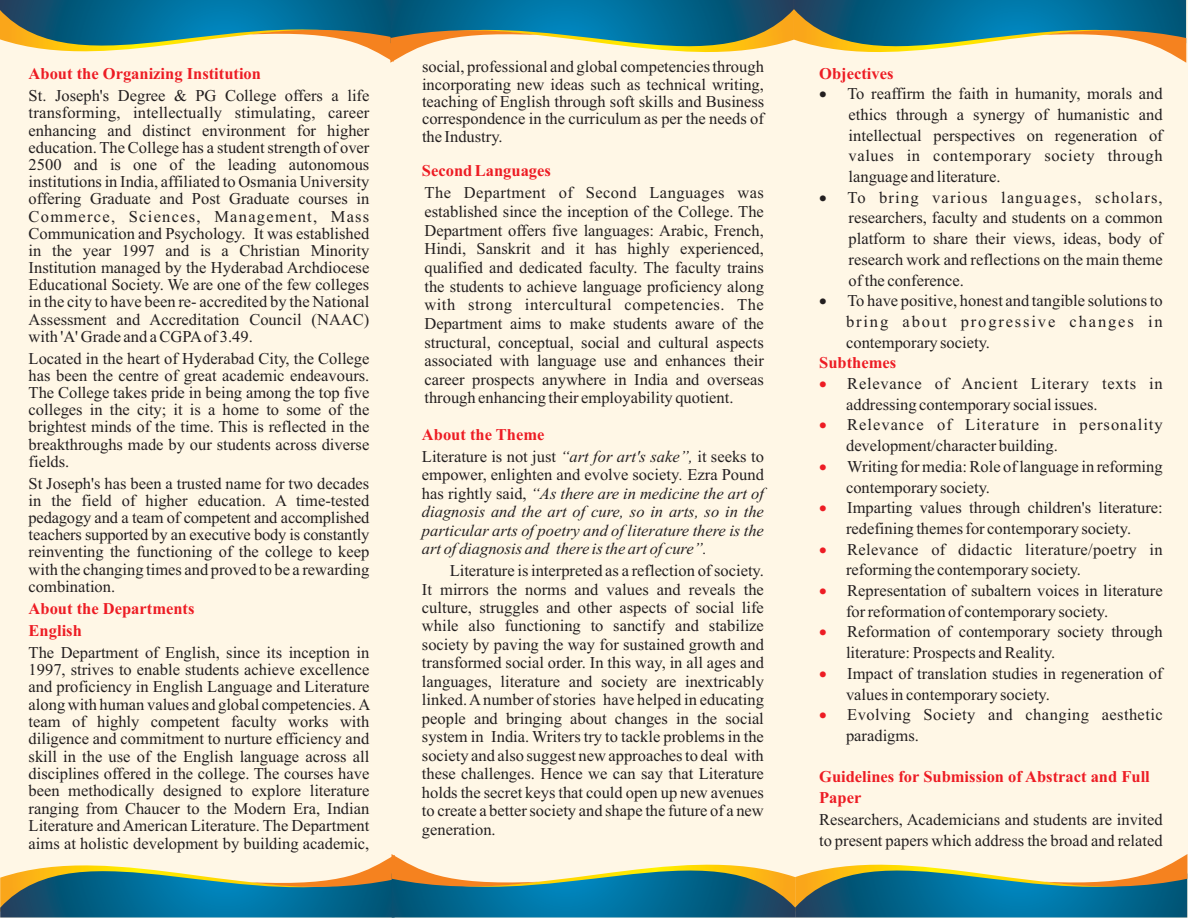
<style>
.page{position:relative;width:1188px;height:918px;background:#fff7e6}
.page>*{position:absolute;margin:0;border:0;box-sizing:border-box;transform-origin:0 0}
.t1{font:16.5px/20.7px "Times New Roman";color:#231f20;text-align:justify}
.t2{font:italic 16.5px/18.5px "Times New Roman";color:#231f20;text-align:justify}
.t3{font:700 16.5px/21.9px "Times New Roman";color:#ed1c24}
.t4{font:16.5px "Symbol";color:#ed1c24}
.s1{font-style:normal}
</style>
<div class="page">
<svg style="left:0;top:0;width:1186px;height:63px"></svg>
<svg style="left:0;top:854px;width:1187px;height:64px"></svg>
<p class="t3" style="left:29px;top:65px;width:234px">About the Organizing Institution</p>
<p class="t1" style="left:29px;top:89px;width:342px;line-height:17.2px">St. Joseph's Degree &amp; PG College offers a life transforming, intellectually stimulating, career enhancing and distinct environment for higher education. The College has a student strength of over 2500 and is one of the leading autonomous institutions in India, affiliated to Osmania University offering Graduate and Post Graduate courses in Commerce, Sciences, Management, Mass Communication and Psychology. It was established in the year 1997 and is a Christian Minority Institution managed by the Hyderabad Archdiocese Educational Society. We are one of the few colleges in the city to have been re- accredited by the National Assessment and Accreditation Council (NAAC) with 'A' Grade and a CGPAof 3.49.</p>
<p class="t1" style="left:29px;top:351px;width:342px;line-height:17.2px">Located in the heart of Hyderabad City, the College has been the centre of great academic endeavours.<br>The College takes pride in being among the top five colleges in the city; it is a home to some of the brightest minds of the time. This is reflected in the breakthroughs made by our students across diverse fields.</p>
<p class="t1" style="left:29px;top:476px;width:342px;line-height:17.2px">St Joseph's has been a trusted name for two decades in the field of higher education. A time-tested pedagogy and a team of competent and accomplished teachers supported by an executive body is constantly reinventing the functioning of the college to keep with the changing times and proved to be a rewarding combination.</p>
<p class="t3" style="left:29px;top:599px;width:167px">About the Departments<br>English</p>
<p class="t1" style="left:29px;top:645px;width:343px;line-height:17.4px">The Department of English, since its inception in 1997, strives to enable students achieve excellence and proficiency in English Language and Literature along with human values and global competencies. A team of highly competent faculty works with diligence and commitment to nurture efficiency and skill in the use of the English language across all disciplines offered in the college. The courses have been methodically designed to explore literature ranging from Chaucer to the Modern Era, Indian Literature and American Literature. The Department aims at holistic development by building academic,</p>
<p class="t1" style="left:422px;top:60px;width:344px;line-height:17.4px">social, professional and global competencies through incorporating new ideas such as technical writing, teaching of English through soft skills and Business correspondence in the curriculum as per the needs of the Industry.</p>
<p class="t3" style="left:422px;top:162px;width:131px">Second Languages</p>
<p class="t1" style="left:424px;top:185px;width:341px;line-height:18.6px">The Department of Second Languages was established since the inception of the College. The Department offers five languages: Arabic, French, Hindi, Sanskrit and it has highly experienced, qualified and dedicated faculty. The faculty trains the students to achieve language proficiency along with strong intercultural competencies. The Department aims to make students aware of the structural, conceptual, social and cultural aspects associated with language use and enhances their career prospects anywhere in India and overseas through enhancing their employability quotient.</p>
<p class="t3" style="left:422px;top:425px;width:124px">About the Theme</p>
<p class="t2" style="left:422px;top:449px;width:343px"><span class="s1">Literature is not just</span> “art for art's sake”, <span class="s1">it seeks to empower, enlighten and evolve society</span>. <span class="s1">Ezra Pound has rightly said,</span> “As there are in medicine the art of diagnosis and the art of cure, so in arts, so in the particular arts of poetry and of literature there is the art of diagnosis and there is the art of cure”.</p>
<p class="t1" style="left:422px;top:563px;width:343px;line-height:18.5px;text-indent:28px">Literature is interpreted as a reflection of society.<br>It mirrors the norms and values and reveals the culture, struggles and other aspects of social life while also functioning to sanctify and stabilize society by paving the way for sustained growth and transformed social order. In this way, in all ages and languages, literature and society are inextricably linked. Anumber of stories have helped in educating people and bringing about changes in the social system in India. Writers try to tackle problems in the society and also suggest new approaches to deal with these challenges. Hence we can say that Literature holds the secret keys that could open up new avenues to create a better society and shape the future of a new generation.</p>
<p class="t3" style="left:819px;top:64px;width:76px">Objectives</p>
<p class="t1" style="left:849px;top:85px;width:316px;text-indent:-29px">• To reaffirm the faith in humanity, morals and ethics through a synergy of humanistic and intellectual perspectives on regeneration of values in contemporary society through language and literature.</p>
<p class="t1" style="left:849px;top:188px;width:316px;text-indent:-29px">• To bring various languages, scholars, researchers, faculty and students on a common platform to share their views, ideas, body of research work and reflections on the main theme of the conference.</p>
<p class="t1" style="left:846px;top:292px;width:318px;text-indent:-27px">• To have positive, honest and tangible solutions to bring about progressive changes in contemporary society.</p>
<p class="t1" style="left:846px;top:375px;width:318px;text-align:left">Relevance of Ancient Literary texts in addressing contemporary social issues.<br>Relevance of Literature in personality development/character building.<br>Writing for media: Role of language in reforming contemporary society.<br>Imparting values through children's literature: redefining themes for contemporary society.<br>Relevance of didactic literature/poetry in reforming the contemporary society.<br>Representation of subaltern voices in literature for reformation of contemporary society.<br>Reformation of contemporary society through literature: Prospects and Reality.<br>Impact of translation studies in regeneration of values in contemporary society.<br>Evolving Society and changing aesthetic paradigms.</p>
<p class="t3" style="left:819px;top:354px;width:79px">Subthemes</p>
<p class="t4" style="left:819px;top:378px;width:9px">•</p>
<p class="t4" style="left:819px;top:419px;width:9px">•</p>
<p class="t4" style="left:819px;top:460px;width:9px">•</p>
<p class="t4" style="left:819px;top:502px;width:9px">•</p>
<p class="t4" style="left:819px;top:543px;width:9px">•</p>
<p class="t4" style="left:819px;top:585px;width:9px">•</p>
<p class="t4" style="left:819px;top:626px;width:9px">•</p>
<p class="t4" style="left:819px;top:667px;width:9px">•</p>
<p class="t4" style="left:819px;top:709px;width:9px">•</p>
<p class="t3" style="left:819px;top:768px;width:332px;line-height:20.7px">Guidelines for Submission of Abstract and Full<br>Paper</p>
<p class="t1" style="left:819px;top:811px;width:345px">Researchers, Academicians and students are invited to present papers which address the broad and related</p>
</div>
